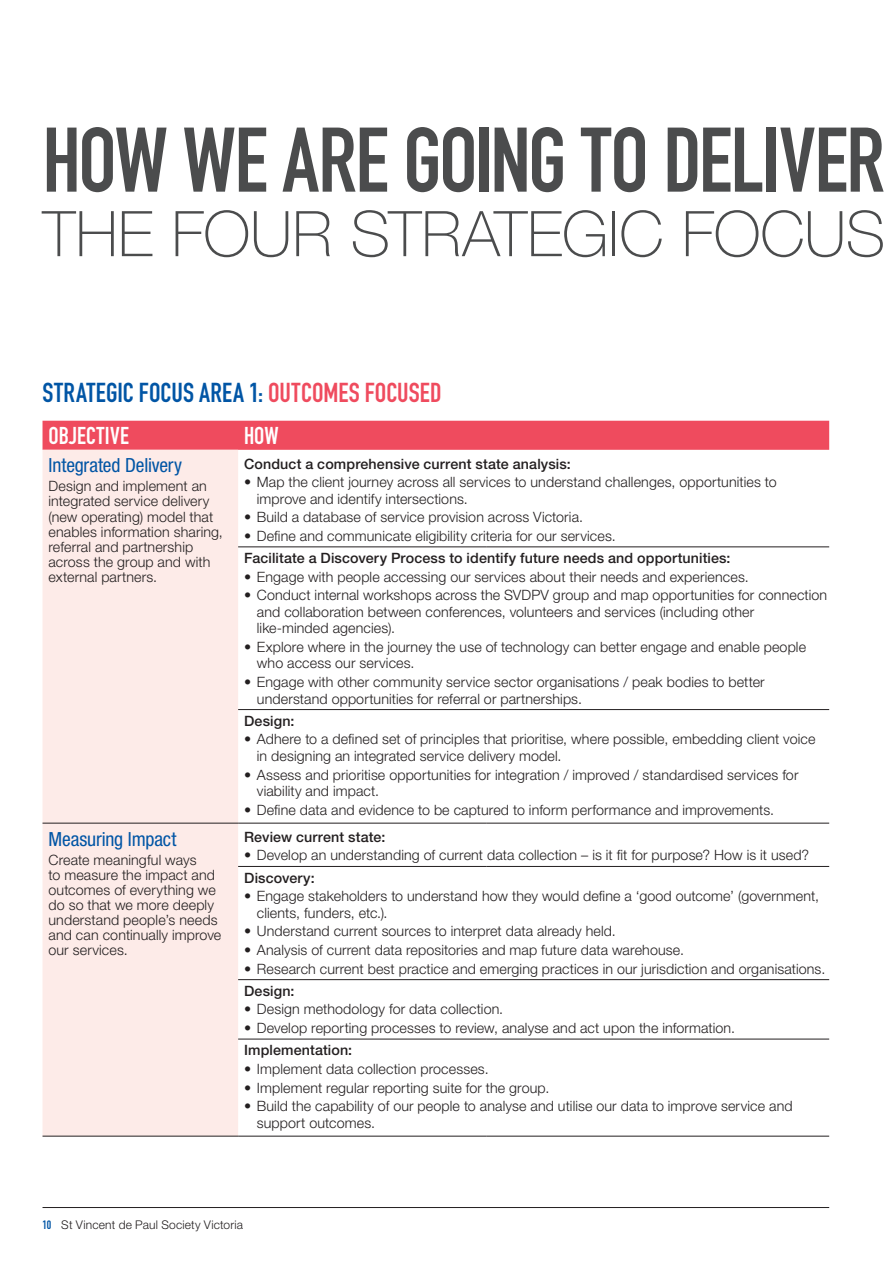
<style>
.page{position:relative;width:893px;height:1263px;background:#fff}
.page>*{position:absolute;margin:0;border:0;box-sizing:border-box;transform-origin:0 0}
.t1{font:700 90px "DIN Condensed";letter-spacing:-.02em;color:#4b4c4d}
.t2{font:100 63px "Helvetica Neue LT Std";letter-spacing:-.005em;color:#4b4c4d}
.t3{font:700 27px "DIN Condensed";letter-spacing:.005em;color:#0155a5}
.t4{font:700 24px "DIN Condensed";letter-spacing:.01em;color:#fff}
.t5{font:condensed 19.5px "Helvetica Neue LT Std";letter-spacing:-.005em;color:#0155a5}
.t6{font:300 14.25px/15px "Helvetica Neue LT Std";letter-spacing:.01em;color:#231f20}
.t7{font:500 14.25px "Helvetica Neue LT Std";letter-spacing:.01em;color:#231f20}
.t8{font:300 12px "Helvetica Neue LT Std";letter-spacing:.015em;color:#231f20}
.s1{color:#ef4b5e}
.s2{font-family:"DIN Condensed";font-weight:700;color:#0155a5}
</style>
<div class="page">
<div style="left:43px;top:421px;width:786px;height:29px;background:#ef4b5e"></div>
<div style="left:43px;top:450px;width:195px;height:686px;background:#fdebe8"></div>
<hr style="left:238px;top:547px;width:248px;height:1px;background:#231f20">
<hr style="left:486px;top:547px;width:343px;height:1px;background:#231f20">
<hr style="left:238px;top:709px;width:248px;height:1px;background:#231f20">
<hr style="left:486px;top:709px;width:343px;height:1px;background:#231f20">
<hr style="left:43px;top:823px;width:195px;height:1px;background:#231f20">
<hr style="left:238px;top:823px;width:248px;height:1px;background:#231f20">
<hr style="left:486px;top:823px;width:343px;height:1px;background:#231f20">
<hr style="left:238px;top:866px;width:248px;height:1px;background:#231f20">
<hr style="left:486px;top:866px;width:343px;height:1px;background:#231f20">
<hr style="left:238px;top:979px;width:248px;height:1px;background:#231f20">
<hr style="left:486px;top:979px;width:343px;height:1px;background:#231f20">
<hr style="left:238px;top:1039px;width:248px;height:1px;background:#231f20">
<hr style="left:486px;top:1039px;width:343px;height:1px;background:#231f20">
<hr style="left:43px;top:1136px;width:195px;height:1px;background:#231f20">
<hr style="left:238px;top:1136px;width:248px;height:1px;background:#231f20">
<hr style="left:486px;top:1136px;width:343px;height:1px;background:#231f20">
<hr style="left:43px;top:1207px;width:786px;height:1px;background:#231f20">
<h1 class="t1" style="left:43px;top:100px;width:844px">HOW WE ARE GOING TO DELIVER</h1>
<h2 class="t2" style="left:43px;top:198px;width:844px">THE FOUR STRATEGIC FOCUS</h2>
<h3 class="t3" style="left:43px;top:374px;width:401px">STRATEGIC FOCUS AREA 1: <span class="s1">OUTCOMES FOCUSED</span></h3>
<h3 class="t4" style="left:49px;top:419px;width:82px">OBJECTIVE</h3>
<h3 class="t4" style="left:244px;top:419px;width:36px">HOW</h3>
<h3 class="t5" style="left:49px;top:454px;width:135px">Integrated Delivery</h3>
<p class="t6" style="left:49px;top:479px;width:176px">Design and implement an integrated service delivery (new operating) model that enables information sharing, referral and partnership across the group and with external partners.</p>
<p class="t7" style="left:244px;top:455px;width:328px">Conduct a comprehensive current state analysis:</p>
<p class="t6" style="left:257px;top:473px;width:521px;line-height:16.5px;text-indent:-13px">• Map the client journey across all services to understand challenges, opportunities to improve and identify intersections.</p>
<p class="t6" style="left:244px;top:509px;width:340px">• Build a database of service provision across Victoria.</p>
<p class="t6" style="left:244px;top:528px;width:373px">• Define and communicate eligibility criteria for our services.</p>
<p class="t7" style="left:244px;top:549px;width:488px">Facilitate a Discovery Process to identify future needs and opportunities:</p>
<p class="t6" style="left:244px;top:569px;width:506px">• Engage with people accessing our services about their needs and experiences.</p>
<p class="t6" style="left:257px;top:587px;width:572px;line-height:16.5px;text-indent:-13px">• Conduct internal workshops across the SVDPV group and map opportunities for connection and collaboration between conferences, volunteers and services (including other like-minded agencies).</p>
<p class="t6" style="left:257px;top:638px;width:551px;line-height:16.5px;text-indent:-13px">• Explore where in the journey the use of technology can better engage and enable people who access our services.</p>
<p class="t6" style="left:257px;top:673px;width:509px;line-height:16.5px;text-indent:-13px">• Engage with other community service sector organisations / peak bodies to better understand opportunities for referral or partnerships.</p>
<p class="t7" style="left:244px;top:712px;width:52px">Design:</p>
<p class="t6" style="left:257px;top:731px;width:560px;line-height:16.5px;text-indent:-13px">• Adhere to a defined set of principles that prioritise, where possible, embedding client voice in designing an integrated service delivery model.</p>
<p class="t6" style="left:257px;top:766px;width:543px;line-height:16.5px;text-indent:-13px">• Assess and prioritise opportunities for integration / improved / standardised services for viability and impact.</p>
<p class="t6" style="left:244px;top:802px;width:532px">• Define data and evidence to be captured to inform performance and improvements.</p>
<h3 class="t5" style="left:49px;top:827px;width:129px">Measuring Impact</h3>
<p class="t6" style="left:49px;top:852px;width:174px">Create meaningful ways<br>to measure the impact and outcomes of everything we do so that we more deeply understand people’s needs and can continually improve our services.</p>
<p class="t7" style="left:244px;top:828px;width:143px">Review current state:</p>
<p class="t6" style="left:244px;top:848px;width:566px">• Develop an understanding of current data collection – is it fit for purpose? How is it used?</p>
<p class="t7" style="left:244px;top:869px;width:72px">Discovery:</p>
<p class="t6" style="left:257px;top:888px;width:564px;line-height:16.5px;text-indent:-13px">• Engage stakeholders to understand how they would define a ‘good outcome’ (government, clients, funders, etc.).</p>
<p class="t6" style="left:244px;top:923px;width:373px">• Understand current sources to interpret data already held.</p>
<p class="t6" style="left:244px;top:942px;width:441px">• Analysis of current data repositories and map future data warehouse.</p>
<p class="t6" style="left:244px;top:961px;width:583px">• Research current best practice and emerging practices in our jurisdiction and organisations.</p>
<p class="t7" style="left:244px;top:982px;width:52px">Design:</p>
<p class="t6" style="left:244px;top:1001px;width:261px">• Design methodology for data collection.</p>
<p class="t6" style="left:244px;top:1020px;width:492px">• Develop reporting processes to review, analyse and act upon the information.</p>
<p class="t7" style="left:244px;top:1042px;width:110px">Implementation:</p>
<p class="t6" style="left:244px;top:1061px;width:246px">• Implement data collection processes.</p>
<p class="t6" style="left:244px;top:1080px;width:307px">• Implement regular reporting suite for the group.</p>
<p class="t6" style="left:257px;top:1097px;width:537px;line-height:16.5px;text-indent:-13px">• Build the capability of our people to analyse and utilise our data to improve service and support outcomes.</p>
<p class="t8" style="left:43px;top:1217px;width:202px"><span class="s2">10</span> St Vincent de Paul Society Victoria</p>
</div>
